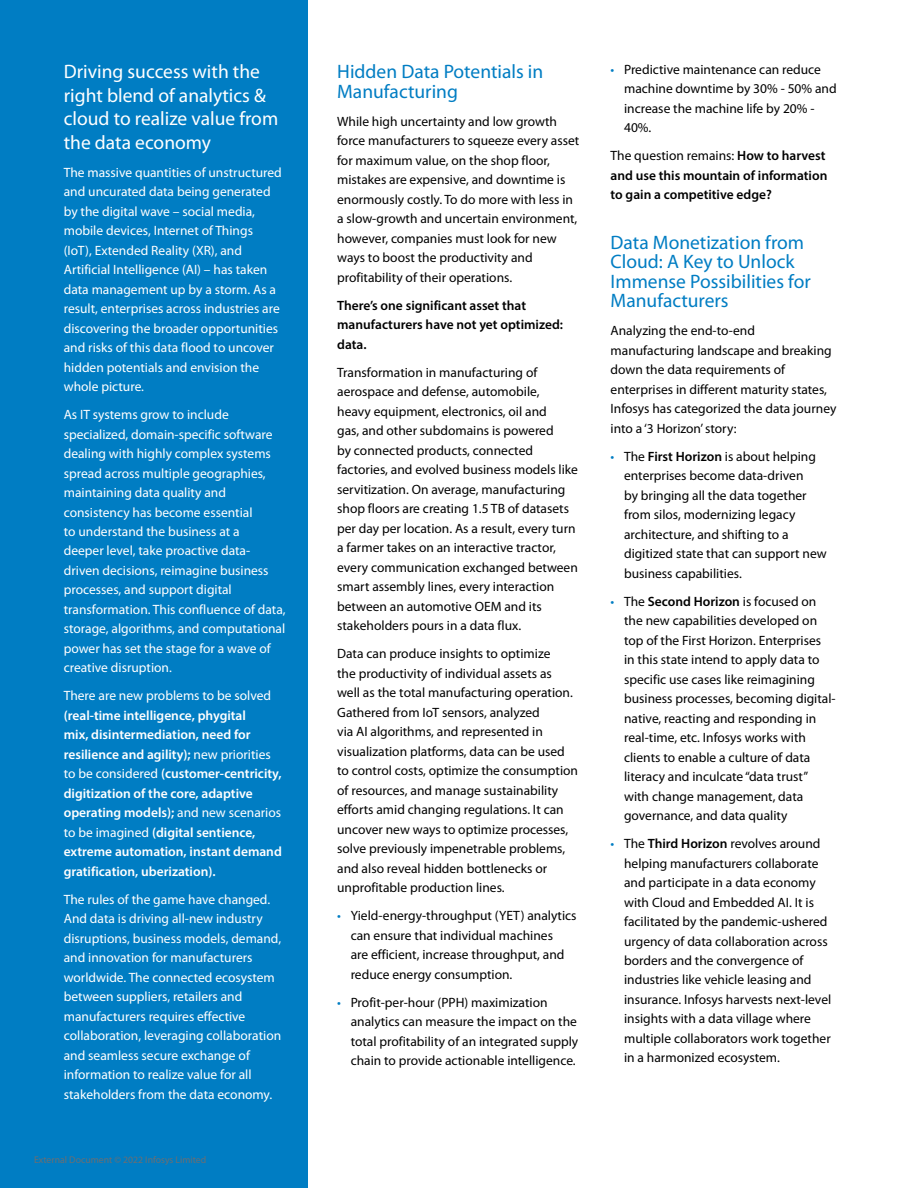
<style>
.page{position:relative;width:918px;height:1188px;background:#fff}
.page>*{position:absolute;margin:0;border:0;box-sizing:border-box;transform-origin:0 0}
.t1{font:19.5px/19.5px "Myriad Pro";color:#007dc3}
.t2{font:19.5px/23.4px "Myriad Pro";color:#fff}
.t3{font:13.5px/19.5px "Myriad Pro";color:#000}
.t4{font:13.5px/19.5px "Myriad Pro";color:#fff}
.t5{font:600 13.5px/19.5px "Myriad Pro";color:#fff}
.t6{font:600 13.5px/19.5px "Myriad Pro";color:#000}
.t7{font:9.75px "Myriad Pro";color:#6d6e71}
.s1{font-weight:400}
.s2{color:#007dc3}
.s3{font-weight:600}
</style>
<div class="page">
<div style="left:0;top:0;width:307px;height:1188px;background:#007dc3"></div>
<h1 class="t2" style="left:64px;top:60px;width:216px">Driving success with the right blend of analytics &amp; cloud to realize value from the data economy</h1>
<p class="t4" style="left:64px;top:162px;width:220px">The massive quantities of unstructured and uncurated data being generated by the digital wave – social media, mobile devices, Internet of Things (IoT), Extended Reality (XR), and Artificial Intelligence (AI) – has taken data management up by a storm. As a result, enterprises across industries are discovering the broader opportunities and risks of this data flood to uncover hidden potentials and envision the whole picture.</p>
<p class="t4" style="left:64px;top:405px;width:223px">As IT systems grow to include specialized, domain-specific software dealing with highly complex systems spread across multiple geographies, maintaining data quality and consistency has become essential<br>to understand the business at a<br>deeper level, take proactive data&shy;driven decisions, reimagine business processes, and support digital transformation. This confluence of data, storage, algorithms, and computational power has set the stage for a wave of creative disruption.</p>
<p class="t4" style="left:64px;top:686px;width:209px">There are new problems to be solved</p>
<p class="t5" style="left:64px;top:705px;width:220px">(real-time intelligence, phygital<br>mix, disintermediation, need for resilience and agility); <span class="s1">new priorities to be considered</span> (customer-centricity, digitization of the core, adaptive operating models); <span class="s1">and new scenarios to be imagined</span> (digital sentience, extreme automation, instant demand gratification, uberization).</p>
<p class="t4" style="left:64px;top:889px;width:219px">The rules of the game have changed.<br>And data is driving all-new industry disruptions, business models, demand, and innovation for manufacturers worldwide. The connected ecosystem between suppliers, retailers and manufacturers requires effective collaboration, leveraging collaboration and seamless secure exchange of information to realize value for all stakeholders from the data economy.</p>
<p class="t7" style="left:34px;top:1154px;width:174px">External Document © 2022 Infosys Limited</p>
<h1 class="t1" style="left:337px;top:62px;width:208px">Hidden Data Potentials in<br>Manufacturing</h1>
<p class="t3" style="left:337px;top:111px;width:244px">While high uncertainty and low growth force manufacturers to squeeze every asset for maximum value, on the shop floor, mistakes are expensive, and downtime is enormously costly. To do more with less in a slow-growth and uncertain environment, however, companies must look for new ways to boost the productivity and profitability of their operations.</p>
<p class="t6" style="left:337px;top:295px;width:227px">There’s one significant asset that manufacturers have not yet optimized: data.</p>
<p class="t3" style="left:337px;top:362px;width:242px">Transformation in manufacturing of aerospace and defense, automobile,<br>heavy equipment, electronics, oil and<br>gas, and other subdomains is powered<br>by connected products, connected factories, and evolved business models like servitization. On average, manufacturing shop floors are creating 1.5 TB of datasets per day per location. As a result, every turn a farmer takes on an interactive tractor, every communication exchanged between smart assembly lines, every interaction between an automotive OEM and its stakeholders pours in a data flux.</p>
<p class="t3" style="left:337px;top:644px;width:242px">Data can produce insights to optimize<br>the productivity of individual assets as well as the total manufacturing operation.<br>Gathered from IoT sensors, analyzed<br>via AI algorithms, and represented in visualization platforms, data can be used to control costs, optimize the consumption of resources, and manage sustainability efforts amid changing regulations. It can uncover new ways to optimize processes, solve previously impenetrable problems, and also reveal hidden bottlenecks or unprofitable production lines.</p>
<p class="t3" style="left:351px;top:906px;width:227px;text-indent:-14px"><span class="s2">•</span> Yield-energy-throughput (YET) analytics can ensure that individual machines<br>are efficient, increase throughput, and reduce energy consumption.</p>
<p class="t3" style="left:351px;top:992px;width:229px;text-indent:-14px"><span class="s2">•</span> Profit-per-hour (PPH) maximization analytics can measure the impact on the total profitability of an integrated supply chain to provide actionable intelligence.</p>
<p class="t3" style="left:624px;top:59px;width:214px;text-indent:-14px"><span class="s2">•</span> Predictive maintenance can reduce machine downtime by 30% - 50% and increase the machine life by 20% -<br>40%.</p>
<p class="t6" style="left:611px;top:145px;width:218px"><span class="s1">The question remains:</span> How to harvest and use this mountain of information to gain a competitive edge?</p>
<h1 class="t1" style="left:611px;top:232px;width:202px">Data Monetization from<br>Cloud: A Key to Unlock<br>Immense Possibilities for<br>Manufacturers</h1>
<p class="t3" style="left:611px;top:321px;width:227px">Analyzing the end-to-end manufacturing landscape and breaking down the data requirements of enterprises in different maturity states, Infosys has categorized the data journey into a ‘3 Horizon’ story:</p>
<p class="t3" style="left:624px;top:446px;width:204px;text-indent:-14px"><span class="s2">•</span> The <span class="s3">First Horizon</span> is about helping enterprises become data-driven<br>by bringing all the data together from silos, modernizing legacy architecture, and shifting to a digitized state that can support new business capabilities.</p>
<p class="t3" style="left:624px;top:591px;width:213px;text-indent:-14px"><span class="s2">•</span> The <span class="s3">Second Horizon</span> is focused on the new capabilities developed on top of the First Horizon. Enterprises<br>in this state intend to apply data to specific use cases like reimagining business processes, becoming digital&shy;native, reacting and responding in real-time, etc. Infosys works with clients to enable a culture of data literacy and inculcate “data trust” with change management, data governance, and data quality</p>
<p class="t3" style="left:624px;top:834px;width:209px;text-indent:-14px"><span class="s2">•</span> The <span class="s3">Third Horizon</span> revolves around helping manufacturers collaborate and participate in a data economy with Cloud and Embedded AI. It is facilitated by the pandemic-ushered urgency of data collaboration across borders and the convergence of industries like vehicle leasing and insurance. Infosys harvests next-level insights with a data village where multiple collaborators work together in a harmonized ecosystem.</p>
</div>
